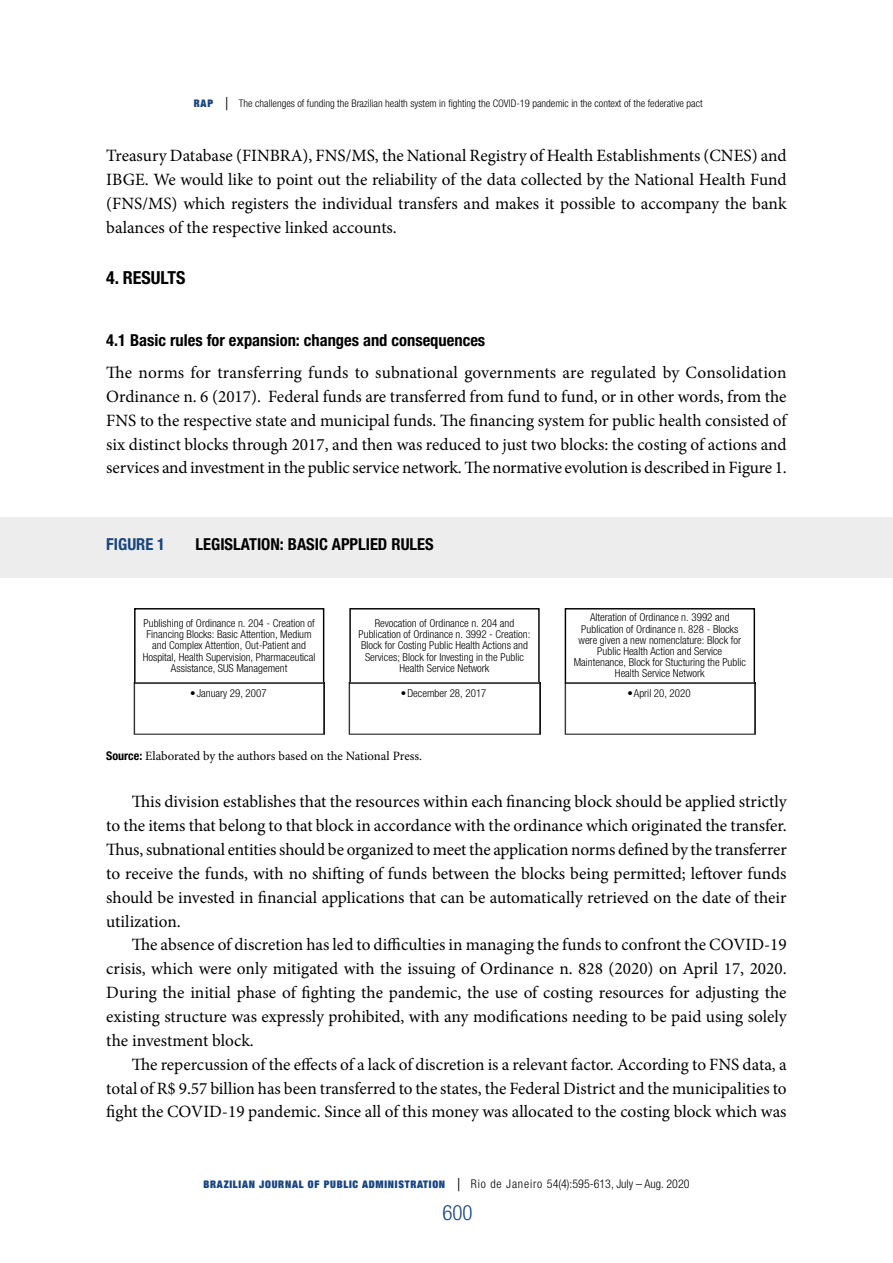
<style>
.page{position:relative;width:893px;height:1263px;background:#fff}
.page>*{position:absolute;margin:0;border:0;box-sizing:border-box;transform-origin:0 0}
.t1{font:300 condensed 21px "Helvetica Neue LT Std";color:#184480}
.t2{font:700 condensed 18px "Helvetica Neue LT Std";color:#000}
.t3{font:17.55px/30.3px "Times New Roman";color:#000}
.t4{font:700 17.55px "Times New Roman";color:#000}
.t5{font:17.25px/23.9px "Minion Pro";letter-spacing:-.005em;color:#000;text-align:justify}
.t6{font:700 condensed 16.5px "Helvetica Neue LT Std";color:#000}
.t7{font:700 condensed 16.5px "Helvetica Neue LT Std";color:#184480}
.t8{font:12.75px "Minion Pro";letter-spacing:-.005em;color:#000}
.t9{font:300 condensed 12px "Helvetica Neue LT Std";color:#000}
.t10{font:300 condensed 10.95px/11.1px "Helvetica Neue LT Std";color:#000;text-align:center}
.t11{font:300 condensed 10.5px "Helvetica Neue LT Std";color:#000}
.s1{font-family:"Helvetica Neue";font-weight:900;font-stretch:expanded;color:#184480}
.s2{font-size:18px}
.s3{font-family:"Helvetica Neue LT Std";font-weight:700;font-stretch:condensed;font-size:12px}
.s4{font-family:"Helvetica Neue";font-weight:900;font-stretch:expanded;font-size:10.5px;color:#184480}
</style>
<div class="page">
<div style="left:0;top:517px;width:893px;height:60px;background:#ededed"></div>
<div style="left:134px;top:608px;width:190px;height:76px;border:1px solid #000"></div>
<img style="left:134px;top:682px;width:191px;height:53px">
<div style="left:349px;top:608px;width:191px;height:76px;border:1px solid #000"></div>
<img style="left:349px;top:682px;width:191px;height:53px">
<div style="left:565px;top:608px;width:190px;height:76px;border:1px solid #000"></div>
<img style="left:564px;top:682px;width:191px;height:53px">
<p class="t11" style="left:194px;top:98px;width:510px"><span class="s1">RAP</span> <span class="s2">|</span> The challenges of funding the Brazilian health system in fighting the COVID-19 pandemic in the context of the federative pact</p>
<p class="t5" style="left:106px;top:144px;width:682px">Treasury Database (FINBRA), FNS/MS, the National Registry of Health Establishments (CNES) and IBGE. We would like to point out the reliability of the data collected by the National Health Fund (FNS/MS) which registers the individual transfers and makes it possible to accompany the bank balances of the respective linked accounts.</p>
<p class="t2" style="left:106px;top:267px;width:81px">4. RESULTS</p>
<p class="t3" style="left:135px;top:158px;width:338px">bank balances of the respective linked accounts.</p>
<p class="t4" style="left:135px;top:221px;width:99px">4. RESULTS</p>
<p class="t6" style="left:106px;top:330px;width:380px">4.1 Basic rules for expansion: changes and consequences</p>
<p class="t5" style="left:106px;top:361px;width:682px">The norms for transferring funds to subnational governments are regulated by Consolidation Ordinance n. 6 (2017). Federal funds are transferred from fund to fund, or in other words, from the FNS to the respective state and municipal funds. The financing system for public health consisted of six distinct blocks through 2017, and then was reduced to just two blocks: the costing of actions and services and investment in the public service network. The normative evolution is described in Figure 1.</p>
<p class="t3" style="left:135px;top:400px;width:691px">FNS to the respective state and municipal funds. The financing system for public health consisted of six distinct blocks through 2017, and then was reduced to just two blocks: the costing of actions</p>
<p class="t7" style="left:106px;top:534px;width:60px">FIGURE 1</p>
<p class="t6" style="left:196px;top:534px;width:240px">LEGISLATION: BASIC APPLIED RULES</p>
<p class="t10" style="left:143px;top:617px;width:174px">Publishing of Ordinance n. 204 - Creation of Financing Blocks: Basic Attention, Medium and Complex Attention, Out-Patient and Hospital, Health Supervision, Pharmaceutical Assistance, SUS Management</p>
<p class="t10" style="left:190px;top:687px;width:78px">•January 29, 2007</p>
<p class="t10" style="left:359px;top:617px;width:173px">Revocation of Ordinance n. 204 and Publication of Ordinance n. 3992 - Creation:<br>Block for Costing Public Health Actions and Services; Block for Investing in the Public Health Service Network</p>
<p class="t10" style="left:401px;top:687px;width:87px">•December 28, 2017</p>
<p class="t10" style="left:574px;top:612px;width:174px">Alteration of Ordinance n. 3992 and Publication of Ordinance n. 828 - Blocks were given a new nomenclature: Block for Public Health Action and Service Maintenance, Block for Stucturing the Public Health Service Network</p>
<p class="t10" style="left:627px;top:687px;width:65px">•April 20, 2020</p>
<p class="t8" style="left:106px;top:747px;width:317px"><span class="s3">Source:</span> Elaborated by the authors based on the National Press.</p>
<p class="t5" style="left:106px;top:790px;width:682px;text-indent:26px">This division establishes that the resources within each financing block should be applied strictly to the items that belong to that block in accordance with the ordinance which originated the transfer.<br>Thus, subnational entities should be organized to meet the application norms defined by the transferrer to receive the funds, with no shifting of funds between the blocks being permitted; leftover funds should be invested in financial applications that can be automatically retrieved on the date of their utilization.</p>
<p class="t5" style="left:106px;top:933px;width:682px;text-indent:26px">The absence of discretion has led to difficulties in managing the funds to confront the COVID-19 crisis, which were only mitigated with the issuing of Ordinance n. 828 (2020) on April 17, 2020.<br>During the initial phase of fighting the pandemic, the use of costing resources for adjusting the existing structure was expressly prohibited, with any modifications needing to be paid using solely the investment block.</p>
<p class="t5" style="left:106px;top:1052px;width:682px;text-indent:26px">The repercussion of the effects of a lack of discretion is a relevant factor. According to FNS data, a total of R$ 9.57 billion has been transferred to the states, the Federal District and the municipalities to fight the COVID-19 pandemic. Since all of this money was allocated to the costing block which was</p>
<p class="t3" style="left:135px;top:826px;width:691px">strictly to the items that belong to that block in accordance with the ordinance which originated the transfer. Thus, subnational entities should be organized to meet the application norms defined by</p>
<p class="t9" style="left:203px;top:1176px;width:488px"><span class="s4">BRAZILIAN JOURNAL OF PUBLIC ADMINISTRATION</span> <span class="s2">|</span> Rio de Janeiro 54(4):595-613, July – Aug. 2020</p>
<p class="t1" style="left:442px;top:1200px;width:32px">600</p>
</div>
